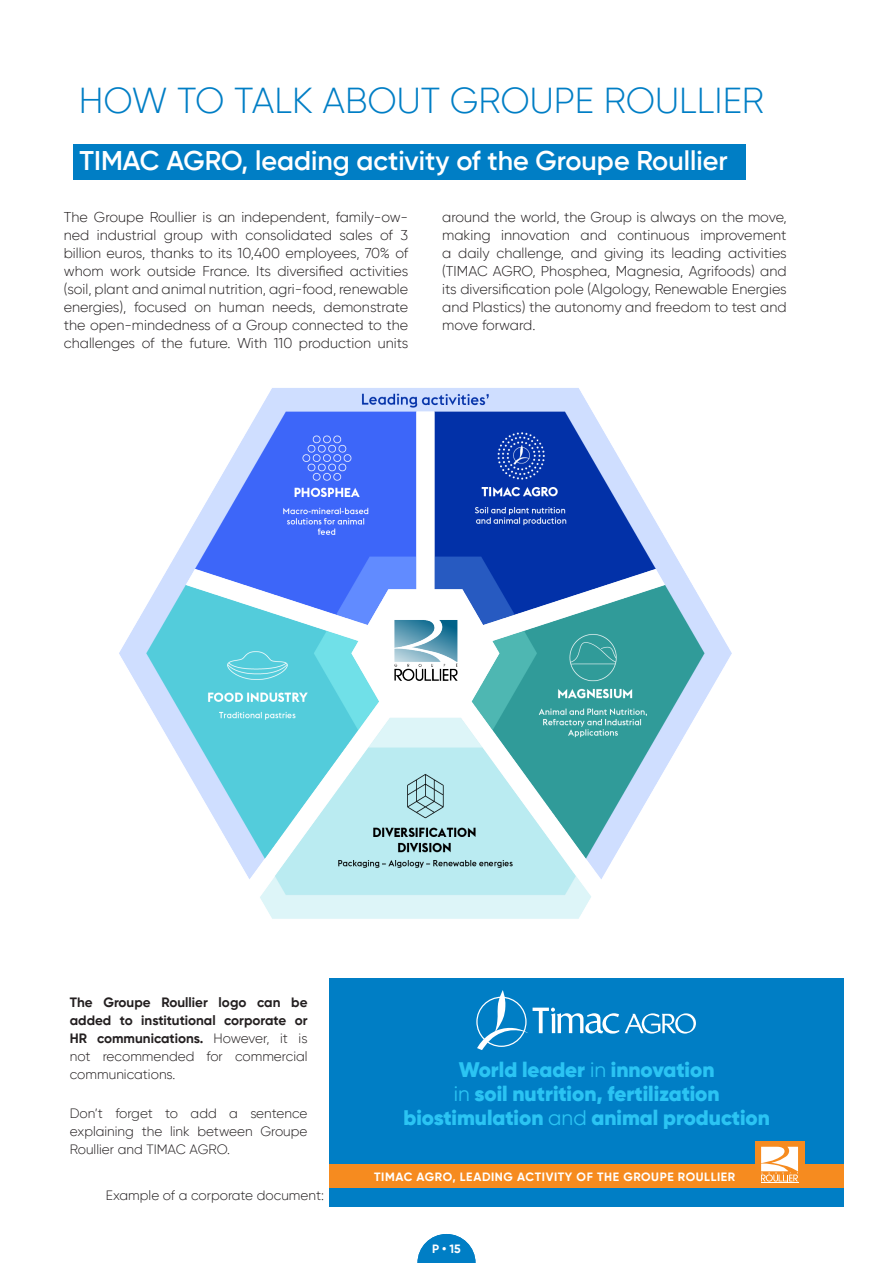
<style>
.page{position:relative;width:893px;height:1263px;background:#fff}
.page>*{position:absolute;margin:0;border:0;box-sizing:border-box;transform-origin:0 0}
.t1{font:300 36px "Gilroy";color:#007ec5}
.t2{font:600 27px "Gilroy";color:#fff}
.t3{font:900 21px "Gilroy";color:#2bc4f3}
.TEXTE_9_ss{font:300 14.25px/18px "Gilroy";color:#231f20;text-align:justify}
.TEXTE_9_ss-2{font:700 13.5px/18px "Gilroy";color:#231f20;text-align:justify}
.TEXTE_9_ss-3{font:300 13.5px/18px "Gilroy";color:#231f20;text-align:justify}
.t4{font:700 12px "Gilroy";letter-spacing:.05em;color:#fff}
.s1{font-weight:300}
.s2{font-weight:400}
</style>
<div class="page">
<svg style="left:417px;top:1234px;width:58px;height:29px"></svg>
<div style="left:73px;top:145px;width:673px;height:35px;background:#007ec5"></div>
<div style="left:329px;top:978px;width:514px;height:228px;background:#007ec5"></div>
<svg style="left:476px;top:990px;width:143px;height:60px"></svg>
<svg style="left:625px;top:1013px;width:71px;height:20px"></svg>
<div style="left:329px;top:1164px;width:514px;height:24px;background:#f68b1f"></div>
<div style="left:755px;top:1141px;width:50px;height:23px;background:#f68b1f"></div>
<svg style="left:761px;top:1147px;width:37px;height:34px"></svg>
<hr style="left:761px;top:1182px;width:37px;height:1px;background:#fff">
<img style="left:119px;top:388px;width:613px;height:531px">
<p class="t1" style="left:79px;top:78px;width:687px">HOW TO TALK ABOUT GROUPE ROULLIER</p>
<p class="t2" style="left:80px;top:144px;width:649px">TIMAC AGRO, leading activity of the Groupe Roullier</p>
<p class="TEXTE_9_ss" style="left:64px;top:207px;width:346px">The Groupe Roullier is an independent, family-ow&shy;ned industrial group with consolidated sales of 3 billion euros, thanks to its 10,400 employees, 70% of whom work outside France. Its diversified activities (soil, plant and animal nutrition, agri-food, renewable energies), focused on human needs, demonstrate the open-mindedness of a Group connected to the challenges of the future. With 110 production units</p>
<p class="TEXTE_9_ss" style="left:442px;top:207px;width:346px">around the world, the Group is always on the move, making innovation and continuous improvement a daily challenge, and giving its leading activities (TIMAC AGRO, Phosphea, Magnesia, Agrifoods) and its diversification pole (Algology, Renewable Energies and Plastics) the autonomy and freedom to test and move forward.</p>
<p class="TEXTE_9_ss-2" style="left:70px;top:993px;width:239px">The Groupe Roullier logo can be added to institutional corporate or HR communications. <span class="s1">However, it is not recommended for commercial communications.</span></p>
<p class="TEXTE_9_ss-3" style="left:70px;top:1104px;width:239px">Don’t forget to add a sentence explaining the link between Groupe Roullier and TIMAC AGRO.</p>
<p class="TEXTE_9_ss-3" style="left:106px;top:1186px;width:220px">Example of a corporate document:</p>
<p class="t3" style="left:459px;top:1056px;width:257px">World leader <span class="s2">in</span> innovation</p>
<p class="t3" style="left:454px;top:1080px;width:267px"><span class="s2">in</span> soil nutrition, fertilization</p>
<p class="t3" style="left:403px;top:1104px;width:368px">biostimulation <span class="s2">and</span> animal production</p>
<p class="t4" style="left:374px;top:1169px;width:363px">TIMAC AGRO, LEADING ACTIVITY OF THE GROUPE ROULLIER</p>
<p class="t4" style="left:432px;top:1242px;width:30px">P • 15</p>
</div>
